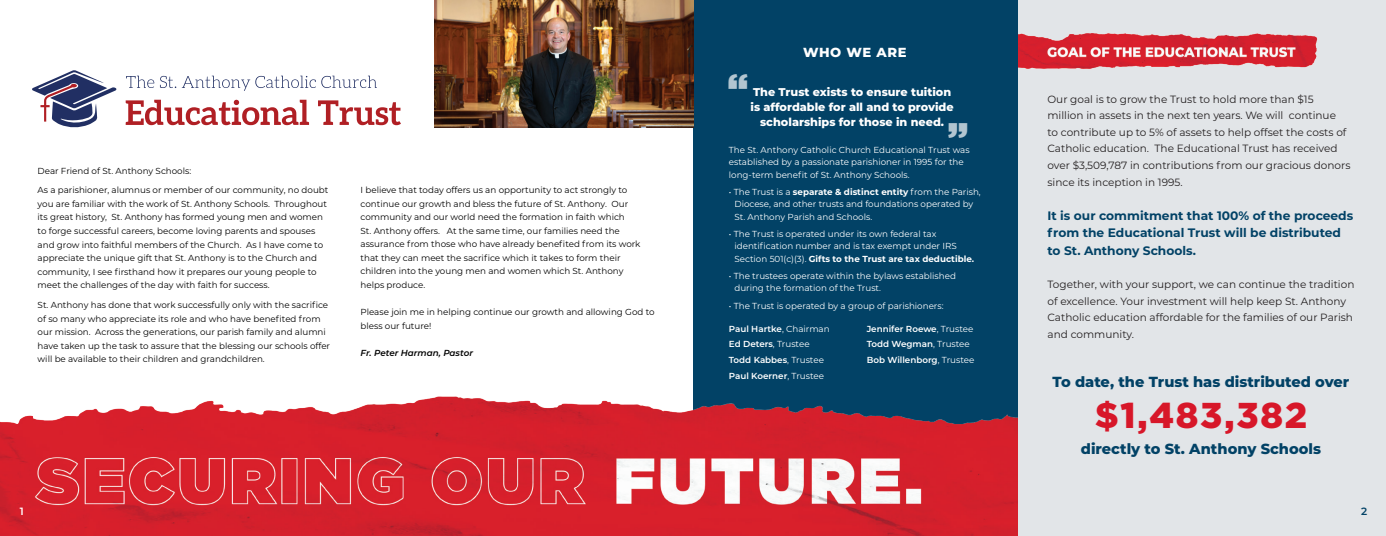
<style>
.page{position:relative;width:1386px;height:536px;background:#fff}
.page>*{position:absolute;margin:0;border:0;box-sizing:border-box;transform-origin:0 0}
.t1{font:900 36.75px "Gotham";color:#fff}
.t2{font:900 35.88px "Gotham";letter-spacing:.05em;color:#d71729}
.t3{font:800 14.61px "Montserrat";color:#024266}
.t4{font:800 13.12px "Montserrat";letter-spacing:.05em;color:#fff}
.t5{font:700 12.25px/17.5px "Montserrat";color:#024266}
.t6{font:800 11.29px/15.5px "Montserrat";color:#fff;text-align:center}
.t7{font:10.5px/16.6px "Montserrat";color:#231f20}
.t8{font:600 10.5px "Montserrat";color:#fff}
.t9{font:600 10.5px "Montserrat";color:#024266}
.t10{font:8.75px/13.6px "Montserrat";color:#000}
.t11{font:8.75px/12.2px "Montserrat";color:#fff}
.t12{font:600 8.75px/15.8px "Montserrat";color:#fff}
.t13{font:italic 600 8.75px "Montserrat";color:#000}
.s1{font-weight:700}
.s2{font-weight:400}
</style>
<div class="page">
<div style="left:1018px;top:0;width:368px;height:536px;background:#e2e5e8"></div>
<img style="left:1018px;top:33px;width:300px;height:36px">
<div style="left:693px;top:0;width:325px;height:437px;background:#024266"></div>
<img style="left:434px;top:0;width:259px;height:128px">
<svg style="left:126px;top:100px;width:183px;height:25px"></svg>
<svg style="left:318px;top:100px;width:83px;height:25px"></svg>
<svg style="left:32px;top:70px;width:85px;height:57px"></svg>
<svg style="left:126px;top:76px;width:28px;height:12px"></svg>
<svg style="left:160px;top:76px;width:16px;height:12px"></svg>
<svg style="left:182px;top:76px;width:195px;height:15px"></svg>
<img style="left:0;top:396px;width:1018px;height:140px">
<p class="t10" style="left:38px;top:163px;width:155px">Dear Friend of St. Anthony Schools:</p>
<p class="t10" style="left:38px;top:183px;width:292px">As a parishioner, alumnus or member of our community, no doubt you are familiar with the work of St. Anthony Schools. Throughout its great history, St. Anthony has formed young men and women to forge successful careers, become loving parents and spouses and grow into faithful members of the Church. As I have come to appreciate the unique gift that St. Anthony is to the Church and community, I see firsthand how it prepares our young people to meet the challenges of the day with faith for success.</p>
<p class="t10" style="left:38px;top:298px;width:294px">St. Anthony has done that work successfully only with the sacrifice of so many who appreciate its role and who have benefited from our mission. Across the generations, our parish family and alumni have taken up the task to assure that the blessing our schools offer will be available to their children and grandchildren.</p>
<p class="t10" style="left:361px;top:183px;width:282px">I believe that today offers us an opportunity to act strongly to continue our growth and bless the future of St. Anthony. Our community and our world need the formation in faith which<br>St. Anthony offers. At the same time, our families need the assurance from those who have already benefited from its work that they can meet the sacrifice which it takes to form their children into the young men and women which St. Anthony helps produce.</p>
<p class="t10" style="left:361px;top:305px;width:296px">Please join me in helping continue our growth and allowing God to bless our future!</p>
<p class="t13" style="left:361px;top:346px;width:114px">Fr. Peter Harman, Pastor</p>
<h3 class="t4" style="left:803px;top:42px;width:105px">WHO WE ARE</h3>
<h1 class="t1" style="left:728px;top:61px;width:22px">“</h1>
<p class="t6" style="left:751px;top:83px;width:205px">The Trust exists to ensure tuition is affordable for all and to provide scholarships for those in need.</p>
<h1 class="t1" style="left:968px;top:151px;width:22px;rotate:-180deg">“</h1>
<p class="t11" style="left:729px;top:143px;width:242px">The St. Anthony Catholic Church Educational Trust was established by a passionate parishioner in 1995 for the long-term benefit of St. Anthony Schools.</p>
<p class="t11" style="left:734px;top:185px;width:248px;text-indent:-6px">• The Trust is a <span class="s1">separate &amp; distinct entity</span> from the Parish,<br>Diocese, and other trusts and foundations operated by<br>St. Anthony Parish and Schools.</p>
<p class="t11" style="left:734px;top:227px;width:241px;text-indent:-6px">• The Trust is operated under its own federal tax identification number and is tax exempt under IRS<br>Section 501(c)(3). <span class="s1">Gifts to the Trust are tax deductible.</span></p>
<p class="t11" style="left:734px;top:269px;width:223px;text-indent:-6px">• The trustees operate within the bylaws established during the formation of the Trust.</p>
<p class="t11" style="left:729px;top:299px;width:216px">• The Trust is operated by a group of parishioners:</p>
<p class="t12" style="left:729px;top:320px;width:102px">Paul Hartke<span class="s2">, Chairman<br></span>Ed Deters<span class="s2">, Trustee<br></span>Todd Kabbes<span class="s2">, Trustee<br></span>Paul Koerner<span class="s2">, Trustee</span></p>
<p class="t12" style="left:867px;top:320px;width:109px">Jennifer Roewe<span class="s2">, Trustee<br></span>Todd Wegman<span class="s2">, Trustee<br></span>Bob Willenborg<span class="s2">, Trustee</span></p>
<p class="t7" style="left:1047px;top:90px;width:305px">Our goal is to grow the Trust to hold more than $15 million in assets in the next ten years. We will continue<br>to contribute up to 5% of assets to help offset the costs of Catholic education. The Educational Trust has received over $3,509,787 in contributions from our gracious donors since its inception in 1995.</p>
<h3 class="t5" style="left:1047px;top:206px;width:307px">It is our commitment that 100% of the proceeds from the Educational Trust will be distributed to St. Anthony Schools.</h3>
<p class="t7" style="left:1047px;top:276px;width:308px">Together, with your support, we can continue the tradition of excellence. Your investment will help keep St. Anthony Catholic education affordable for the families of our Parish and community.</p>
<h3 class="t3" style="left:1053px;top:371px;width:298px">To date, the Trust has distributed over</h3>
<h2 class="t2" style="left:1095px;top:390px;width:214px">$1,483,382</h2>
<h3 class="t3" style="left:1081px;top:438px;width:242px">directly to St. Anthony Schools</h3>
<p class="t8" style="left:20px;top:503px;width:6px">1</p>
<p class="t9" style="left:1361px;top:503px;width:8px">2</p>
</div>
